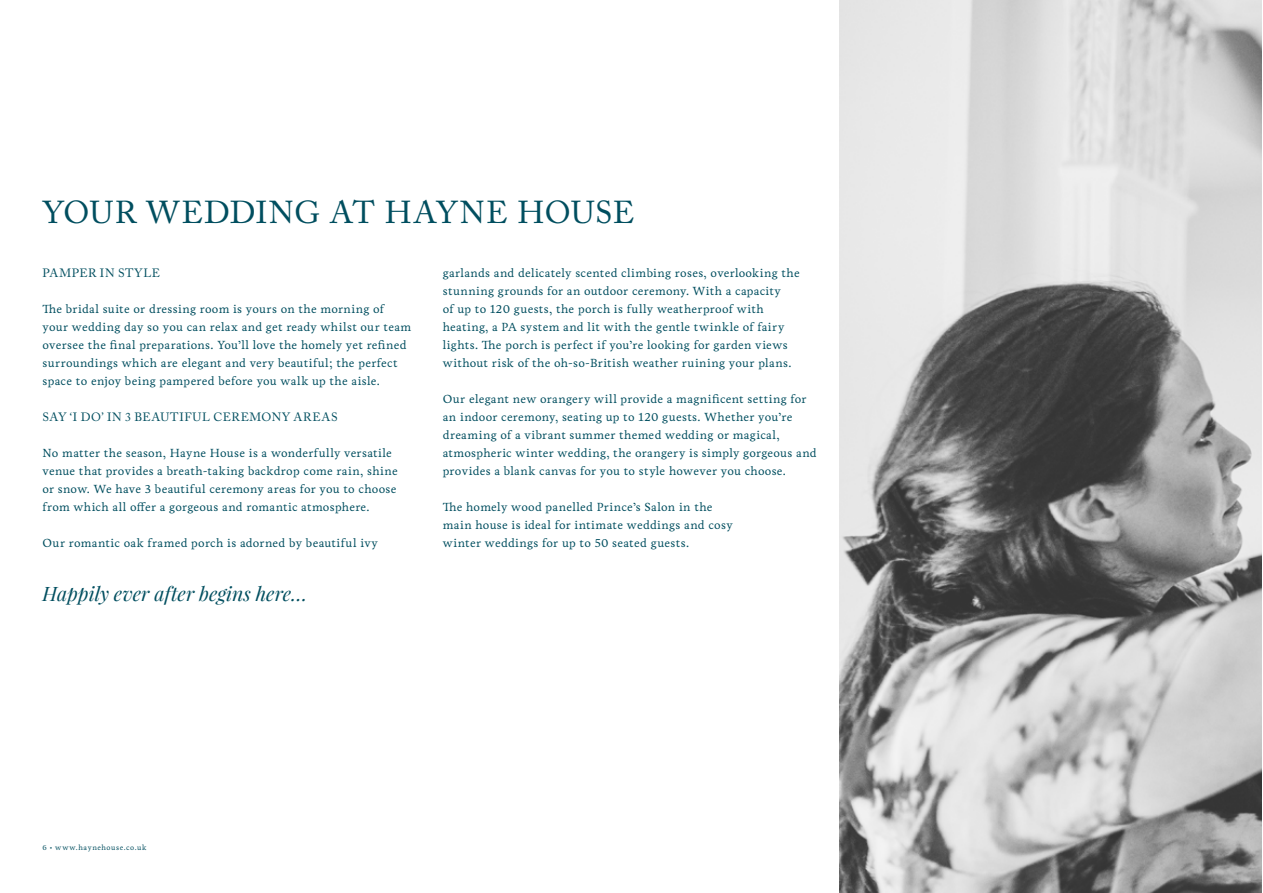
<style>
.page{position:relative;width:1263px;height:893px;background:#fff}
.page>*{position:absolute;margin:0;border:0;box-sizing:border-box;transform-origin:0 0}
.t1{font:31.5px "Adobe Caslon Pro";letter-spacing:.015em;color:#004e5f}
.t2{font:italic 19.5px "Playfair Display";color:#004e5f}
.t3{font:12px/18px "Livory";letter-spacing:.025em;color:#004e5f}
.t4{font:12px "Adobe Caslon Pro";letter-spacing:.055em;color:#004e5f}
.t5{font:7.5px "Livory";letter-spacing:.075em;color:#004e5f}
</style>
<div class="page">
<img style="left:840px;top:0;width:422px;height:893px">
<h1 class="t1" style="left:43px;top:193px;width:593px">YOUR WEDDING AT HAYNE HOUSE</h1>
<p class="t4" style="left:43px;top:265px;width:119px">PAMPER IN STYLE</p>
<p class="t3" style="left:43px;top:299px;width:370px">The bridal suite or dressing room is yours on the morning of your wedding day so you can relax and get ready whilst our team oversee the final preparations. You’ll love the homely yet refined surroundings which are elegant and very beautiful; the perfect space to enjoy being pampered before you walk up the aisle.</p>
<p class="t4" style="left:43px;top:409px;width:296px">SAY ‘I DO’ IN 3 BEAUTIFUL CEREMONY AREAS</p>
<p class="t3" style="left:43px;top:443px;width:357px">No matter the season, Hayne House is a wonderfully versatile venue that provides a breath-taking backdrop come rain, shine or snow. We have 3 beautiful ceremony areas for you to choose from which all offer a gorgeous and romantic atmosphere.</p>
<p class="t3" style="left:43px;top:533px;width:337px">Our romantic oak framed porch is adorned by beautiful ivy</p>
<h2 class="t2" style="left:43px;top:579px;width:266px">Happily ever after begins here…</h2>
<p class="t3" style="left:443px;top:263px;width:358px">garlands and delicately scented climbing roses, overlooking the stunning grounds for an outdoor ceremony. With a capacity<br>of up to 120 guests, the porch is fully weatherproof with heating, a PA system and lit with the gentle twinkle of fairy lights. The porch is perfect if you’re looking for garden views without risk of the oh-so-British weather ruining your plans.</p>
<p class="t3" style="left:443px;top:389px;width:375px">Our elegant new orangery will provide a magnificent setting for an indoor ceremony, seating up to 120 guests. Whether you’re dreaming of a vibrant summer themed wedding or magical, atmospheric winter wedding, the orangery is simply gorgeous and provides a blank canvas for you to style however you choose.</p>
<p class="t3" style="left:443px;top:497px;width:292px">The homely wood panelled Prince’s Salon in the main house is ideal for intimate weddings and cosy winter weddings for up to 50 seated guests.</p>
<p class="t5" style="left:43px;top:843px;width:106px">6 • www.haynehouse.co.uk</p>
</div>
